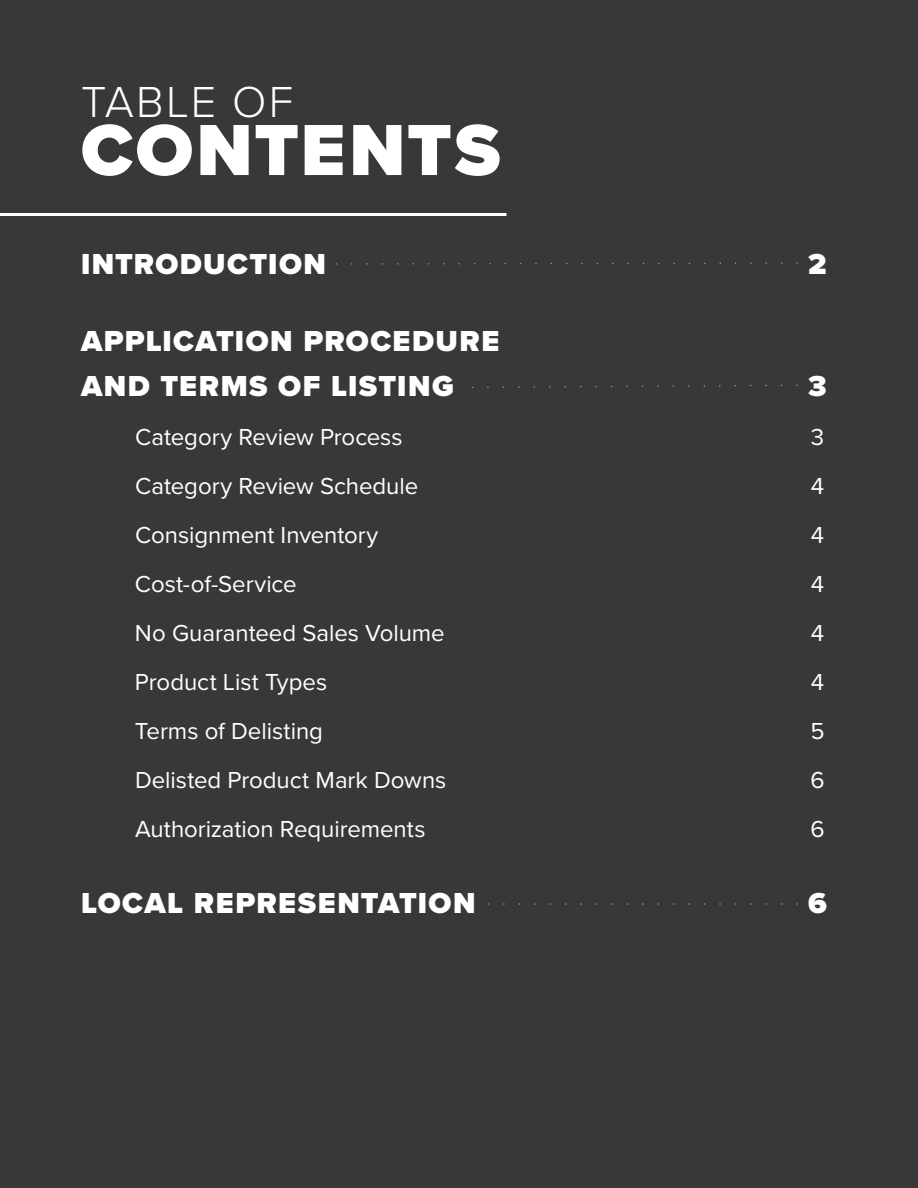
<style>
.page{position:relative;width:918px;height:1188px;background:#383838}
.page>*{position:absolute;margin:0;border:0;box-sizing:border-box;transform-origin:0 0}
.t1{font:900 75px "Proxima Nova";letter-spacing:.035em;color:#fff}
.t2{font:300 45px "Proxima Nova";letter-spacing:.05em;color:#fff}
.t3{font:900 30px/45px "Proxima Nova";letter-spacing:.05em;color:#fff}
.t4{font:24px "Proxima Nova";color:#fff}
</style>
<div class="page">
<hr style="left:0;top:213px;width:507px;height:3px;background:#fff">
<svg style="left:487px;top:384px;width:296px;height:4px"></svg>
<svg style="left:351px;top:262px;width:432px;height:3px"></svg>
<svg style="left:504px;top:903px;width:279px;height:2px"></svg>
<h2 class="t2" style="left:81px;top:68px;width:214px">TABLE OF</h2>
<h1 class="t1" style="left:81px;top:94px;width:421px">CONTENTS</h1>
<p class="t3" style="left:81px;top:241px;width:246px">INTRODUCTION</p>
<p class="t3" style="left:808px;top:241px;width:20px">2</p>
<p class="t3" style="left:81px;top:318px;width:420px">APPLICATION PROCEDURE<br>AND TERMS OF LISTING</p>
<p class="t3" style="left:808px;top:363px;width:20px">3</p>
<p class="t4" style="left:135px;top:419px;width:269px">Category Review Process</p>
<p class="t4" style="left:811px;top:419px;width:15px">3</p>
<p class="t4" style="left:135px;top:468px;width:285px">Category Review Schedule</p>
<p class="t4" style="left:811px;top:468px;width:15px">4</p>
<p class="t4" style="left:135px;top:517px;width:245px">Consignment Inventory</p>
<p class="t4" style="left:811px;top:517px;width:15px">4</p>
<p class="t4" style="left:135px;top:566px;width:163px">Cost-of-Service</p>
<p class="t4" style="left:811px;top:566px;width:15px">4</p>
<p class="t4" style="left:135px;top:615px;width:311px">No Guaranteed Sales Volume</p>
<p class="t4" style="left:811px;top:615px;width:15px">4</p>
<p class="t4" style="left:135px;top:664px;width:194px">Product List Types</p>
<p class="t4" style="left:811px;top:664px;width:15px">4</p>
<p class="t4" style="left:135px;top:713px;width:189px">Terms of Delisting</p>
<p class="t4" style="left:810px;top:713px;width:16px">5</p>
<p class="t4" style="left:135px;top:762px;width:313px">Delisted Product Mark Downs</p>
<p class="t4" style="left:810px;top:762px;width:16px">6</p>
<p class="t4" style="left:135px;top:811px;width:292px">Authorization Requirements</p>
<p class="t4" style="left:810px;top:811px;width:16px">6</p>
<p class="t3" style="left:81px;top:881px;width:396px">LOCAL REPRESENTATION</p>
<p class="t3" style="left:808px;top:881px;width:20px">6</p>
</div>
